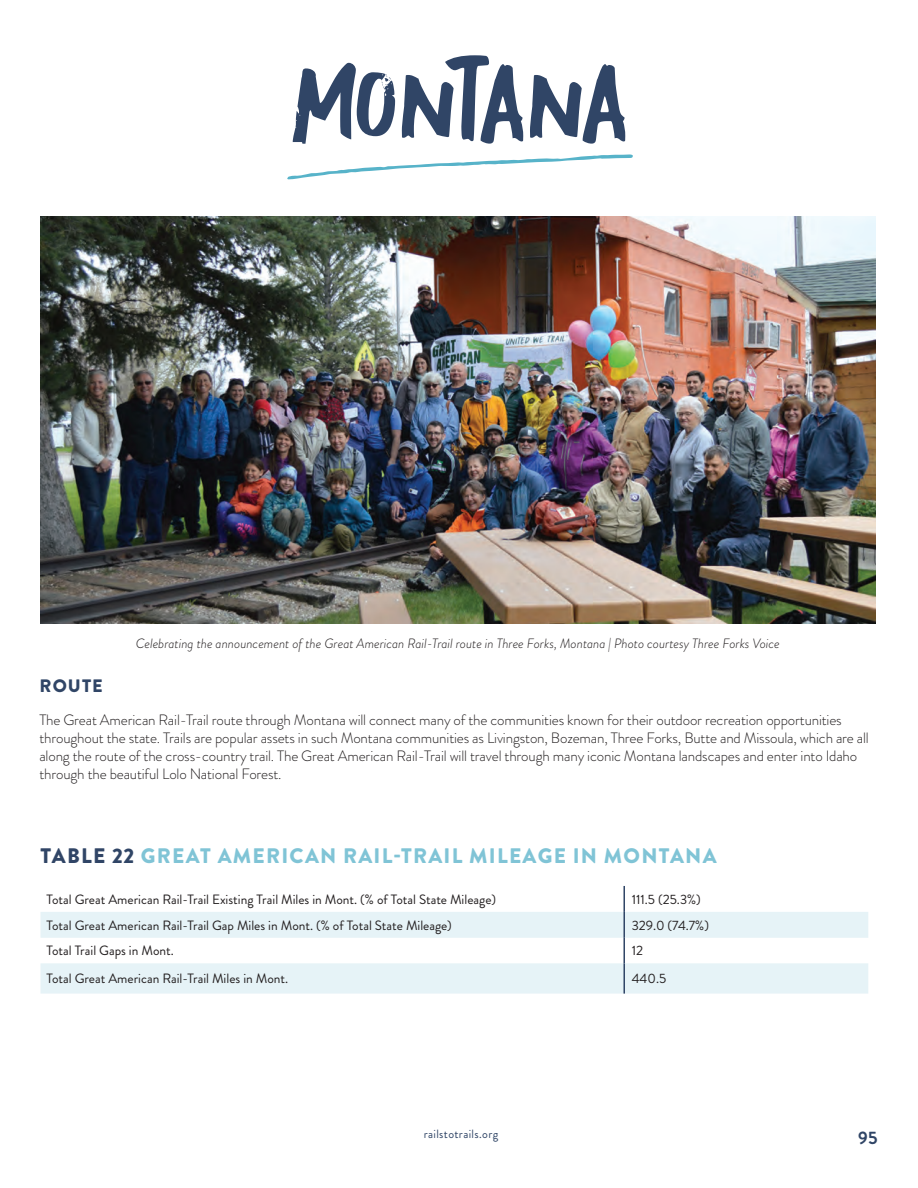
<style>
.page{position:relative;width:918px;height:1188px;background:#fff}
.page>*{position:absolute;margin:0;border:0;box-sizing:border-box;transform-origin:0 0}
.t1{font:112.5px "Buntaro";letter-spacing:-.05em;color:#304566}
.t2{font:900 21px "Brandon Grotesque";letter-spacing:.06em;color:#80c4d6}
.t3{font:900 18px "Brandon Grotesque";letter-spacing:.06em;color:#304566}
.Page{font:700 18px "Brandon Grotesque";color:#304566}
.Body_Copy{font:300 15px/18px "Brandon Grotesque";letter-spacing:-.01em;color:#231f20}
.t4{font:13.5px "Brandon Grotesque";color:#231f20}
.t5{font:italic 300 13.5px "Brandon Grotesque";color:#231f20}
.t6{font:12px "Brandon Grotesque";letter-spacing:.03em;color:#304566}
.s1{color:#304566}
</style>
<div class="page">
<svg style="left:40px;top:912px;width:828px;height:82px;fill:#e6f3f7"></svg>
<hr style="left:623px;top:886px;width:2px;height:26px;background:#304566">
<hr style="left:623px;top:912px;width:2px;height:26px;background:#304566">
<hr style="left:623px;top:938px;width:2px;height:25px;background:#304566">
<hr style="left:623px;top:963px;width:2px;height:31px;background:#304566">
<img style="left:40px;top:216px;width:836px;height:407px">
<svg style="left:287px;top:154px;width:346px;height:25px"></svg>
<p class="t1" style="left:289px;top:32px;width:341px">Montana</p>
<h3 class="t3" style="left:40px;top:673px;width:65px">ROUTE</h3>
<p class="t5" style="left:136px;top:634px;width:646px">Celebrating the announcement of the Great American Rail-Trail route in Three Forks, Montana | Photo courtesy Three Forks Voice</p>
<p class="Body_Copy" style="left:39px;top:711px;width:831px">The Great American Rail-Trail route through Montana will connect many of the communities known for their outdoor recreation opportunities throughout the state. Trails are popular assets in such Montana communities as Livingston, Bozeman, Three Forks, Butte and Missoula, which are all along the route of the cross-country trail. The Great American Rail-Trail will travel through many iconic Montana landscapes and enter into Idaho through the beautiful Lolo National Forest.</p>
<h2 class="t2" style="left:41px;top:840px;width:678px"><span class="s1">TABLE 22</span> GREAT AMERICAN RAIL-TRAIL MILEAGE IN MONTANA</h2>
<p class="t4" style="left:46px;top:890px;width:451px">Total Great American Rail-Trail Existing Trail Miles in Mont. (% of Total State Mileage)</p>
<p class="t4" style="left:632px;top:890px;width:71px">111.5 (25.3%)</p>
<p class="t4" style="left:46px;top:916px;width:407px">Total Great American Rail-Trail Gap Miles in Mont. (% of Total State Mileage)</p>
<p class="t4" style="left:632px;top:916px;width:79px">329.0 (74.7%)</p>
<p class="t4" style="left:46px;top:941px;width:129px">Total Trail Gaps in Mont.</p>
<p class="t4" style="left:632px;top:941px;width:13px">12</p>
<p class="t4" style="left:46px;top:969px;width:243px">Total Great American Rail-Trail Miles in Mont.</p>
<p class="t4" style="left:632px;top:969px;width:36px">440.5</p>
<p class="t6" style="left:424px;top:1125px;width:76px">railstotrails.org</p>
<p class="Page" style="left:858px;top:1125px;width:21px">95</p>
</div>
